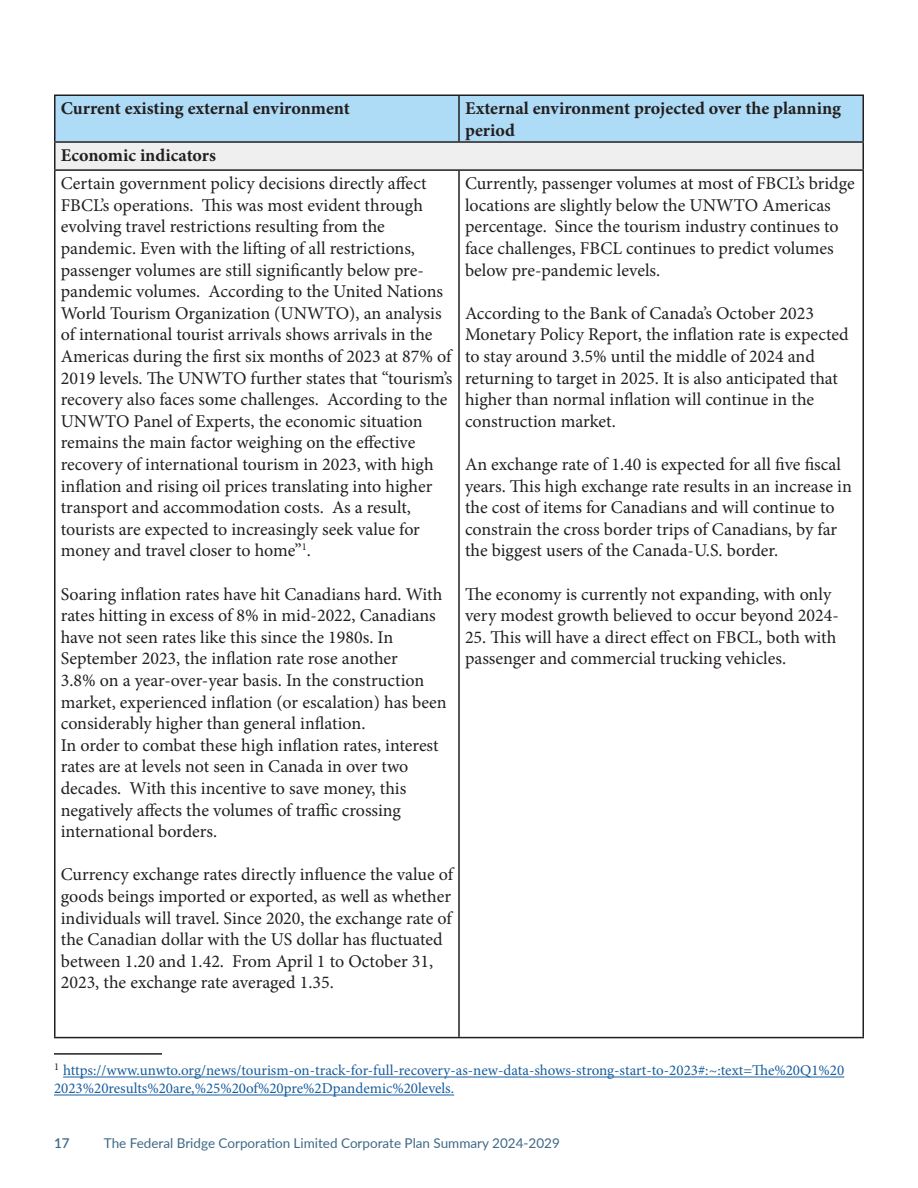
<style>
.page{position:relative;width:918px;height:1188px;background:#fff}
.page>*{position:absolute;margin:0;border:0;box-sizing:border-box;transform-origin:0 0}
.t1{font:18px/21.6px "Minion Pro";color:#231f20}
.t2{font:700 18px/21.6px "Minion Pro";color:#231f20}
.t3{font:15px/18px "Minion Pro";color:#175d9e}
.t4{font:13.5px "Lato";color:#3f6986}
.t5{font:600 13.5px "Lato";color:#3f6986}
</style>
<div class="page">
<div style="left:56px;top:96px;width:806px;height:45px;background:#aedbf5"></div>
<div style="left:55px;top:142px;width:808px;height:28px;background:#efefef"></div>
<hr style="left:458px;top:171px;width:2px;height:866px;background:#231f20">
<hr style="left:54px;top:169px;width:405px;height:2px;background:#231f20">
<hr style="left:459px;top:169px;width:405px;height:2px;background:#231f20">
<hr style="left:54px;top:143px;width:2px;height:26px;background:#231f20">
<hr style="left:862px;top:143px;width:2px;height:26px;background:#231f20">
<hr style="left:54px;top:171px;width:2px;height:866px;background:#231f20">
<hr style="left:862px;top:171px;width:2px;height:866px;background:#231f20">
<hr style="left:54px;top:1037px;width:405px;height:1px;background:#231f20">
<hr style="left:459px;top:1037px;width:405px;height:1px;background:#231f20">
<hr style="left:54px;top:94px;width:405px;height:2px;background:#231f20">
<hr style="left:54px;top:96px;width:2px;height:45px;background:#231f20">
<hr style="left:459px;top:94px;width:405px;height:2px;background:#231f20">
<hr style="left:458px;top:96px;width:2px;height:45px;background:#231f20">
<hr style="left:862px;top:96px;width:2px;height:45px;background:#231f20">
<hr style="left:54px;top:141px;width:405px;height:2px;background:#231f20">
<hr style="left:459px;top:141px;width:405px;height:2px;background:#231f20">
<hr style="left:54px;top:1053px;width:108px;height:2px;background:#231f20">
<hr style="left:63px;top:1077px;width:781px;height:1px;background:#175d9e">
<hr style="left:54px;top:1095px;width:400px;height:1px;background:#175d9e">
<p class="t2" style="left:61px;top:98px;width:291px">Current existing external environment</p>
<p class="t2" style="left:465px;top:98px;width:378px">External environment projected over the planning period</p>
<p class="t2" style="left:61px;top:144px;width:157px">Economic indicators</p>
<p class="t1" style="left:61px;top:173px;width:393px">Certain government policy decisions directly affect FBCL’s operations. This was most evident through evolving travel restrictions resulting from the pandemic. Even with the lifting of all restrictions, passenger volumes are still significantly below pre&shy;pandemic volumes. According to the United Nations World Tourism Organization (UNWTO), an analysis of international tourist arrivals shows arrivals in the Americas during the first six months of 2023 at 87% of 2019 levels. The UNWTO further states that “tourism’s recovery also faces some challenges. According to the UNWTO Panel of Experts, the economic situation remains the main factor weighing on the effective recovery of international tourism in 2023, with high inflation and rising oil prices translating into higher transport and accommodation costs. As a result, tourists are expected to increasingly seek value for money and travel closer to home”<sup>1</sup>.</p>
<p class="t1" style="left:61px;top:583px;width:388px">Soaring inflation rates have hit Canadians hard. With rates hitting in excess of 8% in mid-2022, Canadians have not seen rates like this since the 1980s. In September 2023, the inflation rate rose another<br>3.8% on a year-over-year basis. In the construction market, experienced inflation (or escalation) has been considerably higher than general inflation.</p>
<p class="t1" style="left:61px;top:734px;width:379px">In order to combat these high inflation rates, interest rates are at levels not seen in Canada in over two decades. With this incentive to save money, this negatively affects the volumes of traffic crossing international borders.</p>
<p class="t1" style="left:61px;top:864px;width:394px">Currency exchange rates directly influence the value of goods beings imported or exported, as well as whether individuals will travel. Since 2020, the exchange rate of the Canadian dollar with the US dollar has fluctuated between 1.20 and 1.42. From April 1 to October 31, 2023, the exchange rate averaged 1.35.</p>
<p class="t1" style="left:465px;top:173px;width:391px">Currently, passenger volumes at most of FBCL’s bridge locations are slightly below the UNWTO Americas percentage. Since the tourism industry continues to face challenges, FBCL continues to predict volumes below pre-pandemic levels.</p>
<p class="t1" style="left:465px;top:302px;width:385px">According to the Bank of Canada’s October 2023<br>Monetary Policy Report, the inflation rate is expected to stay around 3.5% until the middle of 2024 and returning to target in 2025. It is also anticipated that higher than normal inflation will continue in the construction market.</p>
<p class="t1" style="left:465px;top:454px;width:388px">An exchange rate of 1.40 is expected for all five fiscal years. This high exchange rate results in an increase in the cost of items for Canadians and will continue to constrain the cross border trips of Canadians, by far the biggest users of the Canada-U.S. border.</p>
<p class="t1" style="left:465px;top:583px;width:375px">The economy is currently not expanding, with only very modest growth believed to occur beyond 2024-</p>
<p class="t1" style="left:465px;top:626px;width:373px">25. This will have a direct effect on FBCL, both with passenger and commercial trucking vehicles.</p>
<p class="t3" style="left:54px;top:1062px;width:792px"><sup>1</sup> https://www.unwto.org/news/tourism-on-track-for-full-recovery-as-new-data-shows-strong-start-to-2023#:~:text=The%20Q1%20<br>2023%20results%20are,%25%20of%20pre%2Dpandemic%20levels.</p>
<p class="t5" style="left:54px;top:1133px;width:17px">17</p>
<p class="t4" style="left:104px;top:1133px;width:458px">The Federal Bridge Corporation Limited Corporate Plan Summary 2024-2029</p>
</div>
